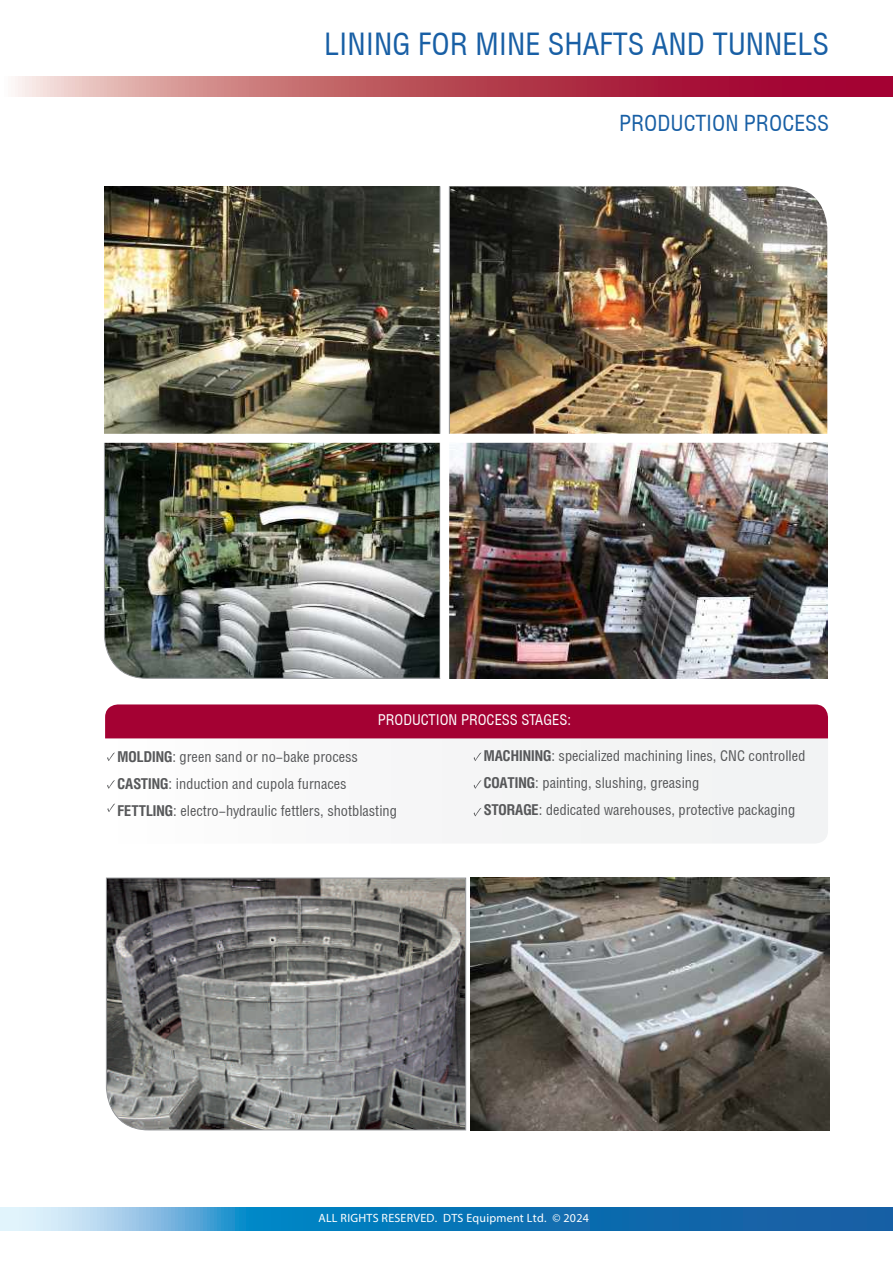
<style>
.page{position:relative;width:893px;height:1263px;background:#fff}
.page>*{position:absolute;margin:0;border:0;box-sizing:border-box;transform-origin:0 0}
.t1{font:31.2px "Helios Cond";color:#185fa5}
.t2{font:22.5px "Helios Cond";color:#185fa5}
.t3{font:15px/27px "Helios Cond";color:#57585a}
.t4{font:15px "Helios Cond";color:#fff}
.t5{font:12px "Myriad Pro";letter-spacing:.02em;color:#fff}
.s1{font-weight:700}
</style>
<div class="page">
<svg style="left:1px;top:1208px;width:892px;height:22px;background:#3288c0"></svg>
<svg style="left:0;top:1208px;width:1px;height:22px"></svg>
<svg style="left:15px;top:77px;width:878px;height:20px;background:#bd5364"></svg>
<img style="left:449px;top:443px;width:378px;height:235px">
<img style="left:104px;top:186px;width:336px;height:248px">
<img style="left:450px;top:186px;width:377px;height:248px">
<img style="left:104px;top:443px;width:336px;height:236px">
<hr style="left:449px;top:186px;width:1px;height:248px;background:#939598">
<hr style="left:440px;top:186px;width:1px;height:248px;background:#939598">
<hr style="left:376px;top:678px;width:64px;height:1px;background:#939598">
<svg style="left:106px;top:878px;width:360px;height:252px;background:#7b7b7a"></svg>
<img style="left:471px;top:878px;width:358px;height:252px">
<div style="left:105px;top:704px;width:723px;height:35px;background:#a40133"></div>
<div style="left:473px;top:739px;width:355px;height:104px;background:#f3f4f4"></div>
<svg style="left:474px;top:752px;width:8px;height:9px"></svg>
<svg style="left:474px;top:780px;width:8px;height:9px"></svg>
<svg style="left:474px;top:808px;width:8px;height:8px"></svg>
<svg style="left:107px;top:752px;width:8px;height:9px"></svg>
<svg style="left:107px;top:780px;width:8px;height:9px"></svg>
<svg style="left:107px;top:803px;width:8px;height:9px"></svg>
<h1 class="t1" style="left:324px;top:27px;width:507px">LINING FOR MINE SHAFTS AND TUNNELS</h1>
<h2 class="t2" style="left:619px;top:111px;width:212px">PRODUCTION PROCESS</h2>
<p class="t4" style="left:378px;top:711px;width:195px">PRODUCTION PROCESS STAGES:</p>
<p class="t3" style="left:484px;top:743px;width:323px"><span class="s1">MACHINING</span>: specialized machining lines, CNC controlled<br><span class="s1">COATING</span>: painting, slushing, greasing<br><span class="s1">STORAGE</span>: dedicated warehouses, protective packaging</p>
<p class="t3" style="left:118px;top:743px;width:281px"><span class="s1">MOLDING</span>: green sand or no-bake process<br><span class="s1">CASTING</span>: induction and cupola furnaces<br><span class="s1">FETTLING</span>: electro-hydraulic fettlers, shotblasting</p>
<p class="t5" style="left:318px;top:1210px;width:272px">ALL RIGHTS RESERVED. DTS Equipment Ltd. © 2024</p>
</div>
